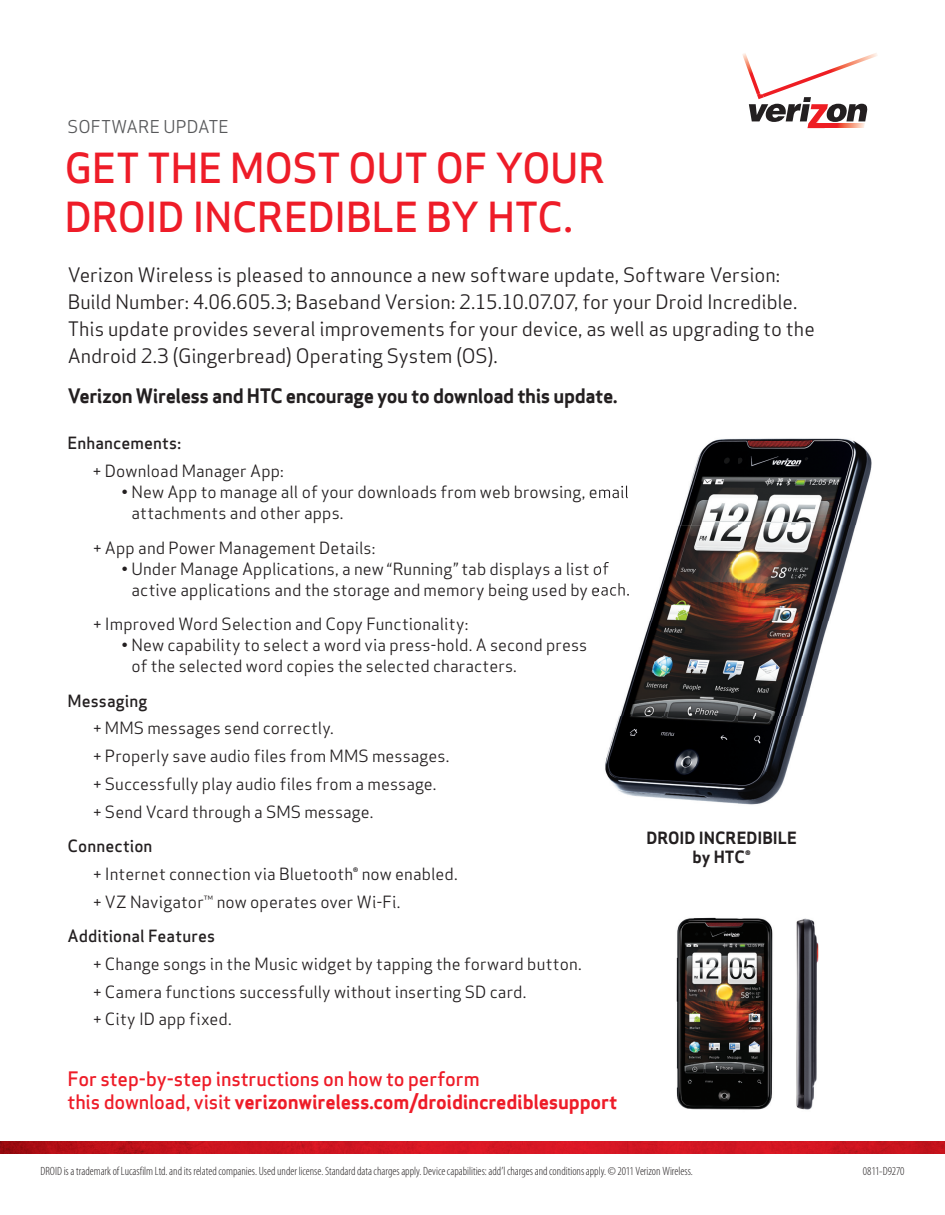
<style>
.page{position:relative;width:945px;height:1215px;background:#fff}
.page>*{position:absolute;margin:0;border:0;box-sizing:border-box;transform-origin:0 0}
.t1{font:500 40.5px/49.5px "Apex Sans";letter-spacing:-.015em;color:#ee1c28}
.t2{font:19.5px/27px "Apex Sans";color:#231f20}
.t3{font:500 19.5px/22.5px "Apex Sans";letter-spacing:-.01em;color:#ee1c28}
.t4{font:700 19.5px "Apex Sans";letter-spacing:-.02em;color:#231f20}
.t5{font:17.25px "Apex Sans";letter-spacing:.005em;color:#57585a}
.t6{font:16.5px/27.8px "Apex Sans";letter-spacing:.005em;color:#231f20}
.t7{font:500 16.5px "Apex Sans";letter-spacing:.005em;color:#231f20}
.t8{font:700 16.5px/19.5px "Apex Sans";color:#231f20;text-align:center}
.t9{font:300 condensed 12px "Myriad Pro";color:#231f20}
.s1{font-weight:700}
</style>
<div class="page">
<img style="left:0;top:1141px;width:945px;height:12px">
<svg style="left:742px;top:53px;width:136px;height:75px"></svg>
<img style="left:676px;top:917px;width:97px;height:193px">
<img style="left:796px;top:918px;width:23px;height:192px">
<img style="left:605px;top:438px;width:267px;height:367px">
<img style="left:599px;top:485px;width:30px;height:17px">
<img style="left:598px;top:562px;width:11px;height:17px">
<img style="left:598px;top:583px;width:31px;height:17px">
<p class="t5" style="left:68px;top:113px;width:163px">SOFTWARE UPDATE</p>
<h1 class="t1" style="left:64px;top:138px;width:542px">GET THE MOST OUT OF YOUR<br>DROID INCREDIBLE BY HTC.</h1>
<p class="t2" style="left:68px;top:259px;width:749px">Verizon Wireless is pleased to announce a new software update, Software Version:<br>Build Number: 4.06.605.3; Baseband Version: 2.15.10.07.07, for your Droid Incredible.<br>This update provides several improvements for your device, as well as upgrading to the Android 2.3 (Gingerbread) Operating System (OS).</p>
<p class="t4" style="left:68px;top:383px;width:551px">Verizon Wireless and HTC encourage you to download this update.</p>
<p class="t7" style="left:68px;top:429px;width:115px">Enhancements:</p>
<p class="t6" style="left:93px;top:456px;width:192px">+ Download Manager App:</p>
<p class="t6" style="left:131px;top:480px;width:499px;line-height:21px;text-indent:-10px">• New App to manage all of your downloads from web browsing, email attachments and other apps.</p>
<p class="t6" style="left:93px;top:532px;width:284px">+ App and Power Management Details:</p>
<p class="t6" style="left:131px;top:556px;width:500px;line-height:21px;text-indent:-10px">• Under Manage Applications, a new “Running” tab displays a list of active applications and the storage and memory being used by each.</p>
<p class="t6" style="left:93px;top:609px;width:377px">+ Improved Word Selection and Copy Functionality:</p>
<p class="t6" style="left:131px;top:633px;width:457px;line-height:21px;text-indent:-10px">• New capability to select a word via press-hold. A second press of the selected word copies the selected characters.</p>
<p class="t7" style="left:68px;top:686px;width:82px">Messaging</p>
<p class="t6" style="left:93px;top:713px;width:358px">+ MMS messages send correctly.<br>+ Properly save audio files from MMS messages. + Successfully play audio files from a message.<br>+ Send Vcard through a SMS message.</p>
<p class="t7" style="left:68px;top:831px;width:86px">Connection</p>
<p class="t6" style="left:93px;top:858px;width:366px">+ Internet connection via Bluetooth® now enabled. + VZ Navigator™ now operates over Wi-Fi.</p>
<p class="t7" style="left:68px;top:921px;width:149px">Additional Features</p>
<p class="t6" style="left:93px;top:948px;width:490px">+ Change songs in the Music widget by tapping the forward button. + Camera functions successfully without inserting SD card.<br>+ City ID app fixed.</p>
<p class="t3" style="left:68px;top:1066px;width:552px">For step-by-step instructions on how to perform<br>this download, visit <span class="s1">verizonwireless.com/droidincrediblesupport</span></p>
<p class="t8" style="left:646px;top:828px;width:152px">DROID INCREDIBILE by HTC®</p>
<p class="t9" style="left:40px;top:1163px;width:654px">DROID is a trademark of Lucasfilm Ltd. and its related companies. Used under license. Standard data charges apply. Device capabilities: add’l charges and conditions apply. © 2011 Verizon Wireless.</p>
<p class="t9" style="left:863px;top:1163px;width:43px">0811-D9270</p>
</div>
